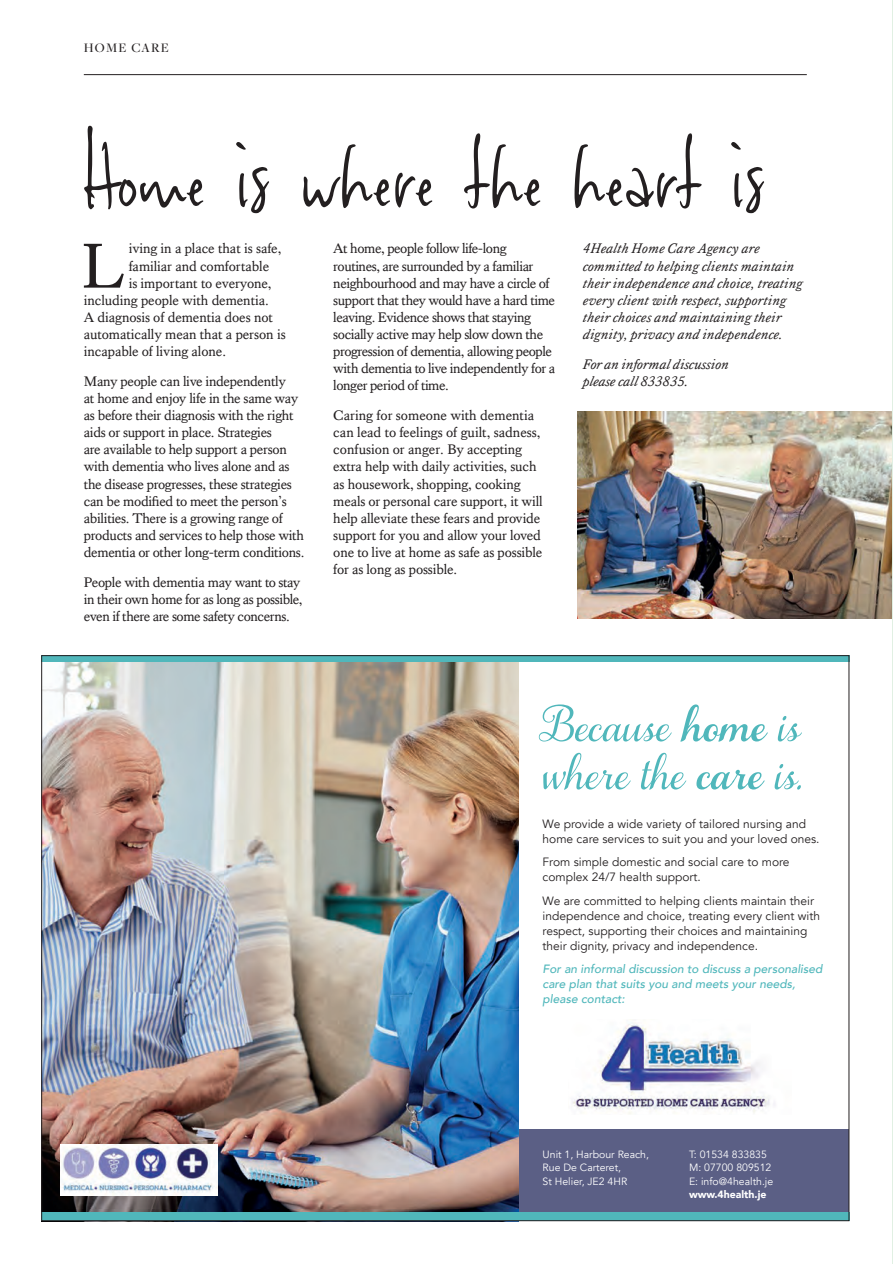
<style>
.page{position:relative;width:893px;height:1264px;background:#fff}
.page>*{position:absolute;margin:0;border:0;box-sizing:border-box;transform-origin:0 0}
.Script_headline{font:97.5px "Viktorie";letter-spacing:-.01em;color:#231f20}
.First_Para{font:65.1px "Kings Caslon";color:#231f20}
.t1{font:italic 60px/48px "Samantha";color:#50b7bb}
.Body_copy{font:14.25px/17.1px "Kings Caslon";letter-spacing:-.02em;color:#231f20}
.Body_copy-2{font:italic 14.25px/17.1px "Kings Caslon";letter-spacing:.01em;color:#231f20}
.First_Para-2{font:14.25px "Kings Caslon";letter-spacing:-.005em;color:#231f20}
.Section_type{font:500 13.5px "Freight Disp Pro";letter-spacing:.09em;color:#231f20}
.t2{font:12px/15px "Avenir";color:#231f20}
.t3{font:italic 500 12px/15px "Avenir";color:#50b7bb}
.t4{font:10.5px/13.5px "Avenir";color:#fff}
.s1{font-weight:700}
.s2{font-weight:900}
</style>
<div class="page">
<hr style="left:84px;top:74px;width:723px;height:1px;background:#231f20">
<hr style="left:892px;top:0;width:1px;height:1263px;background:#e1f0e3">
<img style="left:578px;top:411px;width:314px;height:207px">
<div style="left:512px;top:1129px;width:337px;height:91px;background:#5b5f85"></div>
<img style="left:43px;top:661px;width:475px;height:551px">
<img style="left:61px;top:1144px;width:157px;height:51px">
<img style="left:572px;top:1022px;width:203px;height:92px">
<svg style="left:41px;top:655px;width:808px;height:6px;background:#489da0"></svg>
<div style="left:41px;top:1212px;width:808px;height:8px;background:#50b7bb"></div>
<p class="Section_type" style="left:84px;top:39px;width:87px">HOME CARE</p>
<p class="Script_headline" style="left:84px;top:110px;width:685px">Home is where the heart is</p>
<p class="First_Para" style="left:82px;top:228px;width:45px">L</p>
<p class="First_Para-2" style="left:129px;top:240px;width:154px">iving in a place that is safe,</p>
<p class="Body_copy" style="left:333px;top:240px;width:224px">At home, people follow life-long routines, are surrounded by a familiar neighbourhood and may have a circle of support that they would have a hard time leaving. Evidence shows that staying socially active may help slow down the progression of dementia, allowing people with dementia to live independently for a longer period of time.</p>
<p class="Body_copy" style="left:333px;top:407px;width:211px">Caring for someone with dementia can lead to feelings of guilt, sadness, confusion or anger. By accepting extra help with daily activities, such as housework, shopping, cooking meals or personal care support, it will help alleviate these fears and provide support for you and allow your loved one to live at home as safe as possible for as long as possible.</p>
<p class="Body_copy-2" style="left:583px;top:240px;width:221px">4Health Home Care Agency are committed to helping clients maintain their independence and choice, treating every client with respect, supporting their choices and maintaining their dignity, privacy and independence.</p>
<p class="Body_copy-2" style="left:583px;top:355px;width:147px">For an informal discussion please call 833835.</p>
<p class="First_Para-2" style="left:129px;top:257px;width:142px">familiar and comfortable</p>
<p class="First_Para-2" style="left:129px;top:274px;width:144px">is important to everyone,</p>
<p class="First_Para-2" style="left:84px;top:292px;width:186px">including people with dementia.</p>
<p class="First_Para-2" style="left:84px;top:309px;width:191px">A diagnosis of dementia does not</p>
<p class="First_Para-2" style="left:84px;top:326px;width:203px">automatically mean that a person is</p>
<p class="First_Para-2" style="left:84px;top:343px;width:144px">incapable of living alone.</p>
<p class="Body_copy" style="left:84px;top:372px;width:222px">Many people can live independently<br>at home and enjoy life in the same way as before their diagnosis with the right aids or support in place. Strategies<br>are available to help support a person with dementia who lives alone and as the disease progresses, these strategies can be modified to meet the person’s abilities. There is a growing range of products and services to help those with dementia or other long-term conditions.</p>
<p class="Body_copy" style="left:84px;top:573px;width:220px">People with dementia may want to stay in their own home for as long as possible, even if there are some safety concerns.</p>
<p class="t1" style="left:543px;top:696px;width:263px">Because <span class="s1">home</span> is where the <span class="s1">care</span> is.</p>
<p class="t2" style="left:543px;top:816px;width:278px">We provide a wide variety of tailored nursing and home care services to suit you and your loved ones.</p>
<p class="t2" style="left:543px;top:854px;width:248px">From simple domestic and social care to more complex 24/7 health support.</p>
<p class="t2" style="left:543px;top:893px;width:279px">We are committed to helping clients maintain their independence and choice, treating every client with respect, supporting their choices and maintaining their dignity, privacy and independence.</p>
<p class="t3" style="left:543px;top:961px;width:281px">For an informal discussion to discuss a personalised care plan that suits you and meets your needs, please contact:</p>
<p class="t4" style="left:543px;top:1147px;width:108px">Unit 1, Harbour Reach,<br>Rue De Carteret,<br>St Helier, JE2 4HR</p>
<p class="t4" style="left:689px;top:1147px;width:86px">T: 01534 833835<br>M: 07700 809512<br>E: info@4health.je <span class="s2">www.4health.je</span></p>
</div>
